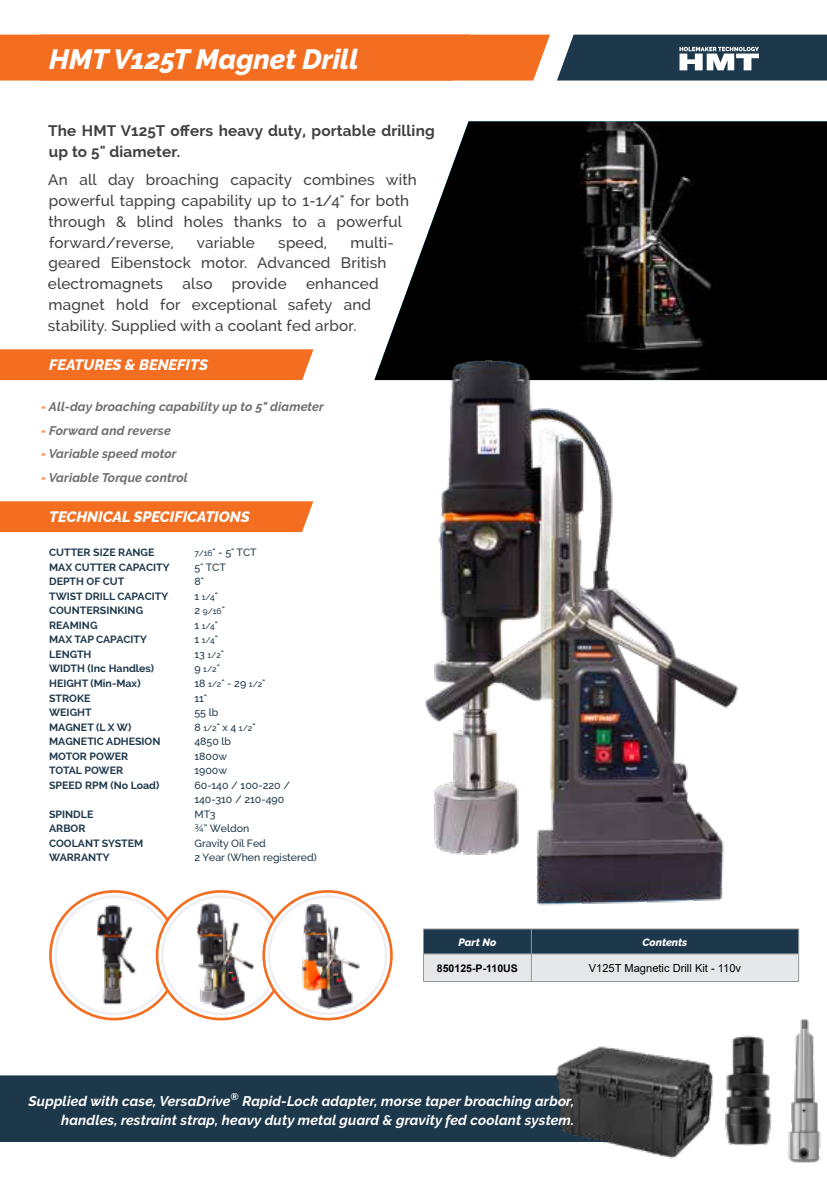
<style>
.page{position:relative;width:827px;height:1191px;background:#fff}
.page>*{position:absolute;margin:0;border:0;box-sizing:border-box;transform-origin:0 0}
.t1{font:italic 800 27.8px "Raleway";color:#fff}
.t2{font:500 15.2px/20.8px "Raleway";letter-spacing:.01em;color:#414042}
.t3{font:700 15.2px/20.8px "Raleway";letter-spacing:.01em;color:#414042}
.t4{font:italic 800 15px "Raleway";color:#fff}
.t5{font:italic 700 14px/19.4px "Raleway";letter-spacing:.01em;color:#fff;text-align:right}
.t6{font:italic 700 12.6px "Raleway";letter-spacing:.01em;color:#6d6e71}
.t7{font:11.2px "Arial";color:#000}
.t8{font:700 10.6px/14.6px "Raleway";color:#1e384b}
.t9{font:500 10.6px/14.6px "Raleway";color:#1e384b}
.t10{font:italic 800 10.6px "Raleway";color:#fff}
.t11{font:700 10.6px "Arial";color:#000}
.t12{font:500 8.4px/14.6px "Raleway";color:#1e384b}
.s1{font-weight:900;color:#f7965b}
.s2{font-size:8.4px}
.s3{font-size:10.6px}
</style>
<div class="page">
<div style="left:0;top:35px;width:550px;height:46px;background:#f36e21"></div>
<img style="left:374px;top:121px;width:453px;height:259px">
<img style="left:384px;top:352px;width:415px;height:585px">
<hr style="left:423px;top:928px;width:108px;height:1px;background:#939598">
<hr style="left:531px;top:928px;width:268px;height:1px;background:#939598">
<hr style="left:423px;top:981px;width:108px;height:1px;background:#939598">
<hr style="left:531px;top:981px;width:268px;height:1px;background:#939598">
<svg style="left:423px;top:929px;width:376px;height:52px;background:#88949d"></svg>
<div style="left:0;top:1075px;width:547px;height:67px;background:#1e384b"></div>
<img style="left:725px;top:1035px;width:46px;height:111px">
<svg style="left:50px;top:891px;width:128px;height:128px"></svg>
<div style="left:49px;top:890px;width:130px;height:130px;border:3px solid #f36e21;border-radius:50%"></div>
<div style="left:56px;top:896px;width:117px;height:117px;background:#fff;border-radius:50%"></div>
<div style="left:54px;top:895px;width:120px;height:120px;border:3px solid #eef0f5;border-radius:50%"></div>
<img style="left:74px;top:901px;width:80px;height:108px">
<svg style="left:157px;top:891px;width:128px;height:128px"></svg>
<div style="left:156px;top:890px;width:130px;height:130px;border:3px solid #f36e21;border-radius:50%"></div>
<div style="left:162px;top:896px;width:117px;height:117px;background:#fff;border-radius:50%"></div>
<div style="left:161px;top:895px;width:120px;height:120px;border:3px solid #eef0f5;border-radius:50%"></div>
<img style="left:180px;top:901px;width:81px;height:108px">
<svg style="left:264px;top:891px;width:127px;height:128px"></svg>
<div style="left:262px;top:890px;width:131px;height:130px;border:3px solid #f36e21;border-radius:50%"></div>
<div style="left:269px;top:896px;width:117px;height:117px;background:#fff;border-radius:50%"></div>
<div style="left:268px;top:895px;width:119px;height:120px;border:3px solid #eef0f5;border-radius:50%"></div>
<img style="left:288px;top:901px;width:79px;height:108px">
<div style="left:0;top:501px;width:313px;height:31px;background:#f36e21"></div>
<img style="left:547px;top:1046px;width:166px;height:113px">
<img style="left:788px;top:1019px;width:33px;height:144px">
<div style="left:0;top:349px;width:313px;height:31px;background:#f36e21"></div>
<svg style="left:557px;top:35px;width:270px;height:46px;background:#3c5263"></svg>
<h1 class="t1" style="left:49px;top:43px;width:311px">HMT V125T Magnet Drill</h1>
<p class="t3" style="left:48px;top:120px;width:388px">The HMT V125T offers heavy duty, portable drilling up to 5" diameter.</p>
<p class="t2" style="left:48px;top:169px;width:370px">An all day broaching capacity combines with powerful tapping capability up to 1-1/4" for both through &amp; blind holes thanks to a powerful forward/reverse,</p>
<p class="t2" style="left:48px;top:232px;width:348px;text-indent:303px">multi&shy;geared Eibenstock motor. Advanced British electromagnets</p>
<p class="t2" style="left:197px;top:232px;width:59px">variable</p>
<p class="t2" style="left:278px;top:232px;width:50px">speed,</p>
<p class="t2" style="left:48px;top:273px;width:332px;text-indent:258px">enhanced magnet hold for exceptional safety and stability. Supplied with a coolant fed arbor.</p>
<p class="t2" style="left:183px;top:273px;width:31px">also</p>
<p class="t2" style="left:232px;top:273px;width:56px">provide</p>
<p class="t4" style="left:49px;top:356px;width:160px">FEATURES &amp; BENEFITS</p>
<p class="t6" style="left:41px;top:399px;width:284px"><span class="s1">-</span> All-day broaching capability up to 5" diameter</p>
<p class="t6" style="left:41px;top:423px;width:131px"><span class="s1">-</span> Forward and reverse</p>
<p class="t6" style="left:41px;top:447px;width:137px"><span class="s1">-</span> Variable speed motor</p>
<p class="t6" style="left:41px;top:470px;width:148px"><span class="s1">-</span> Variable Torque control</p>
<p class="t4" style="left:49px;top:508px;width:202px">TECHNICAL SPECIFICATIONS</p>
<p class="t8" style="left:49px;top:545px;width:122px">CUTTER SIZE RANGE<br>MAX CUTTER CAPACITY<br>DEPTH OF CUT<br>TWIST DRILL CAPACITY<br>COUNTERSINKING<br>REAMING<br>MAX TAP CAPACITY<br>LENGTH<br>WIDTH (Inc Handles)<br>HEIGHT (Min-Max)<br>STROKE<br>WEIGHT<br>MAGNET (L X W)<br>MAGNETIC ADHESION<br>MOTOR POWER<br>TOTAL POWER<br>SPEED RPM (No Load)</p>
<p class="t8" style="left:49px;top:807px;width:96px">SPINDLE<br>ARBOR<br>COOLANT SYSTEM<br>WARRANTY</p>
<p class="t9" style="left:194px;top:545px;width:64px"><span class="s2">7/16</span>" - 5" TCT<br>5" TCT<br>8"</p>
<p class="t12" style="left:194px;top:589px;width:32px"><span class="s3">1</span> 1/4<span class="s3">"<br>2</span> 9/16<span class="s3">"<br>1</span> 1/4<span class="s3">"<br>1</span> 1/4<span class="s3">"</span></p>
<p class="t9" style="left:194px;top:647px;width:31px">13 <span class="s2">1/2</span>"</p>
<p class="t12" style="left:194px;top:662px;width:27px"><span class="s3">9</span> 1/2<span class="s3">"</span></p>
<p class="t9" style="left:194px;top:676px;width:73px">18 <span class="s2">1/2</span>" - 29 <span class="s2">1/2</span>"<br>11"<br>55 lb</p>
<p class="t12" style="left:194px;top:720px;width:63px"><span class="s3">8</span> 1/2<span class="s3">" x 4</span> 1/2<span class="s3">"</span></p>
<p class="t9" style="left:194px;top:734px;width:124px">4850 lb<br>1800w<br>1900w<br>60-140 / 100-220 /<br>140-310 / 210-490<br>MT3<br>¾” Weldon<br>Gravity Oil Fed<br>2 Year (When registered)</p>
<p class="t10" style="left:458px;top:936px;width:39px">Part No</p>
<p class="t10" style="left:642px;top:936px;width:46px">Contents</p>
<p class="t11" style="left:437px;top:960px;width:83px">850125-P-110US</p>
<p class="t7" style="left:589px;top:960px;width:154px">V125T Magnetic Drill Kit - 110v</p>
<p class="t5" style="left:29px;top:1090px;width:547px">Supplied with case, VersaDrive<sup>®</sup> Rapid-Lock adapter, morse taper broaching arbor, handles, restraint strap, heavy duty metal guard &amp; gravity fed coolant system.</p>
</div>
